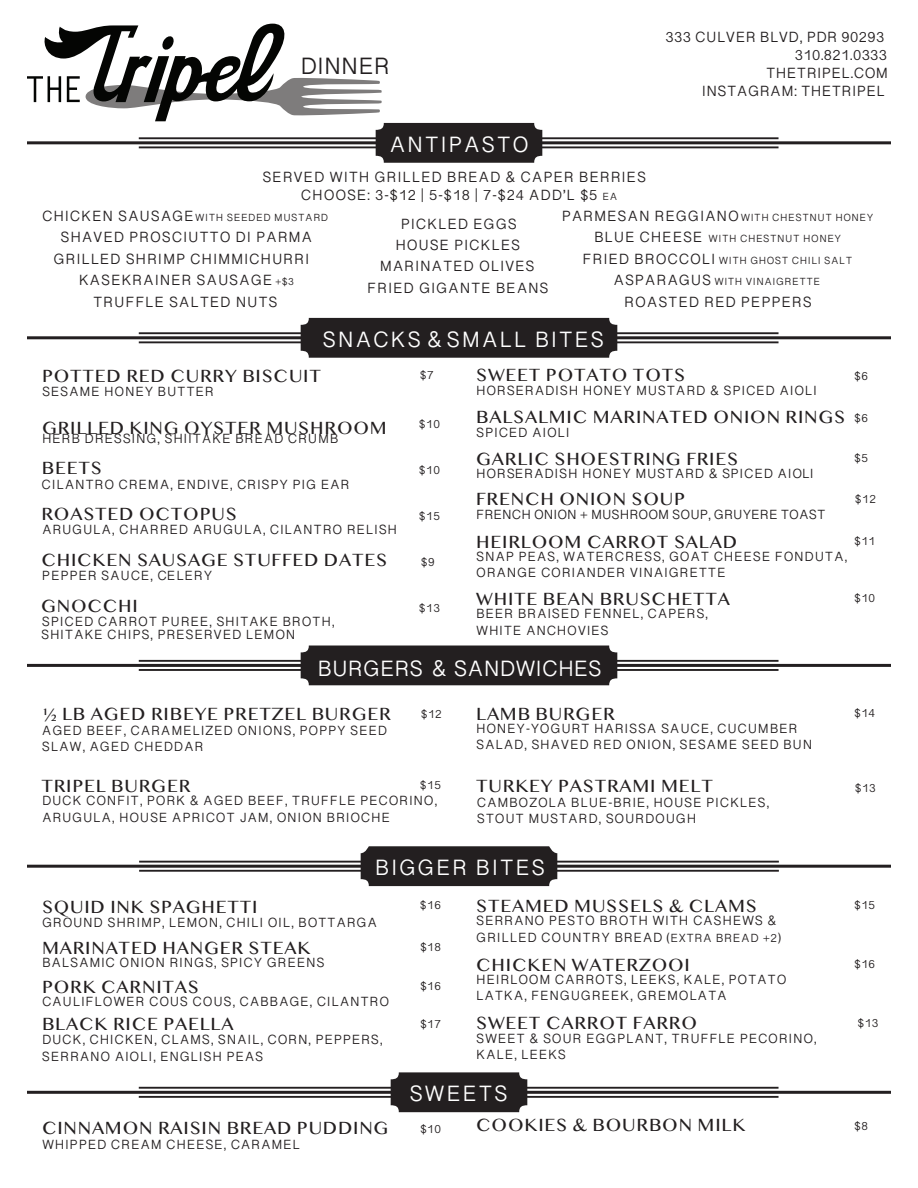
<style>
.page{position:relative;width:918px;height:1188px;background:#fff}
.page>*{position:absolute;margin:0;border:0;box-sizing:border-box;transform-origin:0 0}
.t1{font:24px "Bangla Sangam MN";color:#231f20}
.t2{font:22.5px "Bangla Sangam MN";letter-spacing:.07em;color:#fff}
.t3{font:22.5px "Bangla Sangam MN";color:#fff}
.t4{font:16.5px "Bangla MN";letter-spacing:.05em;color:#231f20}
.t5{font:15px/18px "Bangla Sangam MN";letter-spacing:.05em;color:#231f20}
.t6{font:15px/18px "Bangla Sangam MN";letter-spacing:.025em;color:#231f20;text-align:right}
.t7{font:13.5px/16.2px "Bangla Sangam MN";letter-spacing:.05em;color:#231f20}
.t8{font:13.5px "Bangla Sangam MN";color:#231f20}
.t9{font:12px "Bangla Sangam MN";letter-spacing:.05em;color:#231f20}
.t10{font:10.5px/21.5px "Bangla Sangam MN";letter-spacing:.05em;color:#231f20;text-align:center}
.s1{font-size:10.5px}
.s2{font-size:15px}
.s3{font-size:12px}
</style>
<div class="page">
<hr style="left:139px;top:669px;width:640px;height:2px;background:#231f20">
<hr style="left:139px;top:660px;width:640px;height:2px;background:#231f20">
<hr style="left:27px;top:664px;width:864px;height:3px;background:#231f20">
<div style="left:301px;top:646px;width:316px;height:39px;background:#231f20"></div>
<hr style="left:139px;top:870px;width:640px;height:2px;background:#231f20">
<hr style="left:139px;top:861px;width:640px;height:2px;background:#231f20">
<hr style="left:27px;top:865px;width:864px;height:3px;background:#231f20">
<div style="left:361px;top:846px;width:196px;height:40px;background:#231f20"></div>
<hr style="left:139px;top:341px;width:640px;height:2px;background:#231f20">
<hr style="left:139px;top:332px;width:640px;height:2px;background:#231f20">
<hr style="left:27px;top:336px;width:864px;height:3px;background:#231f20">
<div style="left:301px;top:318px;width:316px;height:40px;background:#231f20"></div>
<hr style="left:139px;top:146px;width:640px;height:2px;background:#231f20">
<hr style="left:139px;top:137px;width:640px;height:2px;background:#231f20">
<hr style="left:27px;top:141px;width:864px;height:3px;background:#231f20">
<svg style="left:27px;top:24px;width:515px;height:139px"></svg>
<hr style="left:139px;top:1096px;width:640px;height:2px;background:#231f20">
<hr style="left:139px;top:1087px;width:640px;height:2px;background:#231f20">
<hr style="left:27px;top:1091px;width:864px;height:3px;background:#231f20">
<div style="left:391px;top:1072px;width:136px;height:40px;background:#231f20"></div>
<h1 class="t1" style="left:300px;top:50px;width:91px">DINNER</h1>
<p class="t6" style="left:665px;top:28px;width:224px">333 CULVER BLVD, PDR 90293<br>310.821.0333<br>THETRIPEL.COM<br>INSTAGRAM: THETRIPEL</p>
<h2 class="t2" style="left:389px;top:129px;width:141px">ANTIPASTO</h2>
<p class="t5" style="left:301px;top:169px;width:347px;text-indent:-39px">SERVED WITH GRILLED BREAD &amp; CAPER BERRIES<br>CHOOSE: 3-$12 | 5-$18 | 7-$24 ADD’L $5 <span class="s1">EA</span></p>
<p class="t10" style="left:42px;top:207px;width:288px"><span class="s2">CHICKEN SAUSAGE</span> WITH SEEDED MUSTARD</p>
<p class="t10" style="left:562px;top:207px;width:313px"><span class="s2">PARMESAN REGGIANO</span> WITH CHESTNUT HONEY</p>
<p class="t5" style="left:401px;top:215px;width:118px">PICKLED EGGS</p>
<p class="t5" style="left:60px;top:229px;width:253px">SHAVED PROSCIUTTO DI PARMA</p>
<p class="t5" style="left:395px;top:237px;width:126px">HOUSE PICKLES</p>
<p class="t10" style="left:594px;top:229px;width:249px"><span class="s2">BLUE CHEESE</span> WITH CHESTNUT HONEY</p>
<p class="t5" style="left:53px;top:250px;width:257px">GRILLED SHRIMP CHIMMICHURRI</p>
<p class="t5" style="left:79px;top:272px;width:217px">KASEKRAINER SAUSAGE <span class="s1">+$3</span></p>
<p class="t5" style="left:380px;top:258px;width:157px">MARINATED OLIVES</p>
<p class="t5" style="left:367px;top:279px;width:183px">FRIED GIGANTE BEANS</p>
<p class="t10" style="left:583px;top:250px;width:271px"><span class="s2">FRIED BROCCOLI</span> WITH GHOST CHILI SALT<br><span class="s2">ASPARAGUS</span> WITH VINAIGRETTE</p>
<p class="t5" style="left:93px;top:293px;width:186px">TRUFFLE SALTED NUTS</p>
<p class="t5" style="left:624px;top:293px;width:189px">ROASTED RED PEPPERS</p>
<h2 class="t2" style="left:323px;top:324px;width:283px">SNACKS &amp; SMALL BITES</h2>
<p class="t4" style="left:42px;top:365px;width:280px">POTTED RED CURRY BISCUIT</p>
<p class="t7" style="left:42px;top:384px;width:173px">SESAME HONEY BUTTER</p>
<p class="t4" style="left:42px;top:417px;width:346px">GRILLED KING OYSTER MUSHROOM</p>
<p class="t7" style="left:42px;top:431px;width:298px">HERB DRESSING, SHIITAKE BREAD CRUMB</p>
<p class="t4" style="left:42px;top:456px;width:62px">BEETS</p>
<p class="t7" style="left:42px;top:477px;width:309px">CILANTRO CREMA, ENDIVE, CRISPY PIG EAR</p>
<p class="t4" style="left:41px;top:502px;width:197px">ROASTED OCTOPUS</p>
<p class="t7" style="left:42px;top:522px;width:357px">ARUGULA, CHARRED ARUGULA, CILANTRO RELISH</p>
<p class="t4" style="left:41px;top:548px;width:347px">CHICKEN SAUSAGE STUFFED DATES</p>
<p class="t7" style="left:42px;top:568px;width:172px">PEPPER SAUCE, CELERY</p>
<p class="t4" style="left:41px;top:594px;width:98px">GNOCCHI</p>
<p class="t7" style="left:41px;top:615px;width:295px;line-height:13px">SPICED CARROT PUREE, SHITAKE BROTH,<br>SHITAKE CHIPS, PRESERVED LEMON</p>
<p class="t9" style="left:420px;top:367px;width:15px">$7</p>
<p class="t9" style="left:419px;top:416px;width:23px">$10</p>
<p class="t9" style="left:419px;top:462px;width:23px">$10</p>
<p class="t9" style="left:419px;top:508px;width:23px">$15</p>
<p class="t9" style="left:421px;top:554px;width:15px">$9</p>
<p class="t9" style="left:419px;top:600px;width:23px">$13</p>
<p class="t4" style="left:476px;top:364px;width:211px">SWEET POTATO TOTS</p>
<p class="t7" style="left:476px;top:383px;width:342px">HORSERADISH HONEY MUSTARD &amp; SPICED AIOLI</p>
<p class="t4" style="left:476px;top:406px;width:371px">BALSALMIC MARINATED ONION RINGS</p>
<p class="t7" style="left:476px;top:424px;width:95px">SPICED AIOLI</p>
<p class="t4" style="left:476px;top:448px;width:264px">GARLIC SHOESTRING FRIES</p>
<p class="t7" style="left:476px;top:466px;width:339px">HORSERADISH HONEY MUSTARD &amp; SPICED AIOLI</p>
<p class="t4" style="left:476px;top:488px;width:210px">FRENCH ONION SOUP</p>
<p class="t8" style="left:476px;top:506px;width:351px">FRENCH ONION + MUSHROOM SOUP, GRUYERE TOAST</p>
<p class="t4" style="left:476px;top:530px;width:262px">HEIRLOOM CARROT SALAD</p>
<p class="t7" style="left:476px;top:549px;width:372px">SNAP PEAS, WATERCRESS, GOAT CHEESE FONDUTA,<br>ORANGE CORIANDER VINAIGRETTE</p>
<p class="t4" style="left:476px;top:588px;width:255px">WHITE BEAN BRUSCHETTA</p>
<p class="t7" style="left:476px;top:606px;width:233px">BEER BRAISED FENNEL, CAPERS,<br>WHITE ANCHOVIES</p>
<h2 class="t3" style="left:318px;top:653px;width:286px">BURGERS &amp; SANDWICHES</h2>
<p class="t9" style="left:854px;top:368px;width:15px">$6</p>
<p class="t9" style="left:854px;top:410px;width:15px">$6</p>
<p class="t9" style="left:854px;top:450px;width:15px">$5</p>
<p class="t9" style="left:855px;top:491px;width:23px">$12</p>
<p class="t9" style="left:854px;top:533px;width:23px">$11</p>
<p class="t9" style="left:854px;top:590px;width:23px">$10</p>
<p class="t4" style="left:476px;top:703px;width:140px">LAMB BURGER</p>
<p class="t4" style="left:43px;top:703px;width:350px">½ LB AGED RIBEYE PRETZEL BURGER</p>
<p class="t9" style="left:854px;top:705px;width:23px">$14</p>
<p class="t7" style="left:476px;top:721px;width:338px">HONEY-YOGURT HARISSA SAUCE, CUCUMBER<br>SALAD, SHAVED RED ONION, SESAME SEED BUN</p>
<p class="t9" style="left:421px;top:707px;width:23px">$12</p>
<p class="t7" style="left:42px;top:723px;width:347px">AGED BEEF, CARAMELIZED ONIONS, POPPY SEED<br>SLAW, AGED CHEDDAR</p>
<p class="t4" style="left:41px;top:774px;width:151px">TRIPEL BURGER</p>
<p class="t9" style="left:420px;top:777px;width:23px">$15</p>
<p class="t7" style="left:42px;top:793px;width:397px">DUCK CONFIT, PORK &amp; AGED BEEF, TRUFFLE PECORINO,<br>ARUGULA, HOUSE APRICOT JAM, ONION BRIOCHE</p>
<p class="t4" style="left:476px;top:774px;width:238px">TURKEY PASTRAMI MELT</p>
<p class="t7" style="left:477px;top:795px;width:294px">CAMBOZOLA BLUE-BRIE, HOUSE PICKLES,<br>STOUT MUSTARD, SOURDOUGH</p>
<h2 class="t2" style="left:375px;top:853px;width:172px">BIGGER BITES</h2>
<p class="t4" style="left:42px;top:896px;width:217px">SQUID INK SPAGHETTI</p>
<p class="t4" style="left:476px;top:895px;width:282px">STEAMED MUSSELS &amp; CLAMS</p>
<p class="t9" style="left:420px;top:897px;width:23px">$16</p>
<p class="t7" style="left:476px;top:913px;width:307px">SERRANO PESTO BROTH WITH CASHEWS &amp;<br>GRILLED COUNTRY BREAD <span class="s3">(EXTRA BREAD +2)</span></p>
<p class="t7" style="left:42px;top:915px;width:337px">GROUND SHRIMP, LEMON, CHILI OIL, BOTTARGA</p>
<p class="t4" style="left:42px;top:937px;width:270px">MARINATED HANGER STEAK</p>
<p class="t9" style="left:420px;top:939px;width:23px">$18</p>
<p class="t7" style="left:42px;top:955px;width:284px">BALSAMIC ONION RINGS, SPICY GREENS</p>
<p class="t4" style="left:476px;top:954px;width:215px">CHICKEN WATERZOOI</p>
<p class="t4" style="left:42px;top:975px;width:158px">PORK CARNITAS</p>
<p class="t4" style="left:42px;top:1013px;width:193px">BLACK RICE PAELLA</p>
<p class="t7" style="left:42px;top:994px;width:349px">CAULIFLOWER COUS COUS, CABBAGE, CILANTRO</p>
<p class="t9" style="left:420px;top:978px;width:23px">$16</p>
<p class="t9" style="left:420px;top:1016px;width:23px">$17</p>
<p class="t7" style="left:476px;top:972px;width:312px">HEIRLOOM CARROTS, LEEKS, KALE, POTATO<br>LATKA, FENGUGREEK, GREMOLATA</p>
<p class="t4" style="left:476px;top:1011px;width:222px">SWEET CARROT FARRO</p>
<p class="t7" style="left:42px;top:1032px;width:342px">DUCK, CHICKEN, CLAMS, SNAIL, CORN, PEPPERS,<br>SERRANO AIOLI, ENGLISH PEAS</p>
<p class="t7" style="left:476px;top:1031px;width:342px">SWEET &amp; SOUR EGGPLANT, TRUFFLE PECORINO,<br>KALE, LEEKS</p>
<h2 class="t2" style="left:409px;top:1079px;width:100px">SWEETS</h2>
<p class="t9" style="left:420px;top:1121px;width:23px">$10</p>
<p class="t4" style="left:42px;top:1117px;width:348px">CINNAMON RAISIN BREAD PUDDING</p>
<p class="t4" style="left:476px;top:1114px;width:271px">COOKIES &amp; BOURBON MILK</p>
<p class="t7" style="left:42px;top:1137px;width:260px">WHIPPED CREAM CHEESE, CARAMEL</p>
<p class="t9" style="left:855px;top:780px;width:23px">$13</p>
<p class="t9" style="left:854px;top:897px;width:23px">$15</p>
<p class="t9" style="left:854px;top:956px;width:23px">$16</p>
<p class="t9" style="left:858px;top:1015px;width:23px">$13</p>
<p class="t9" style="left:854px;top:1118px;width:15px">$8</p>
</div>
